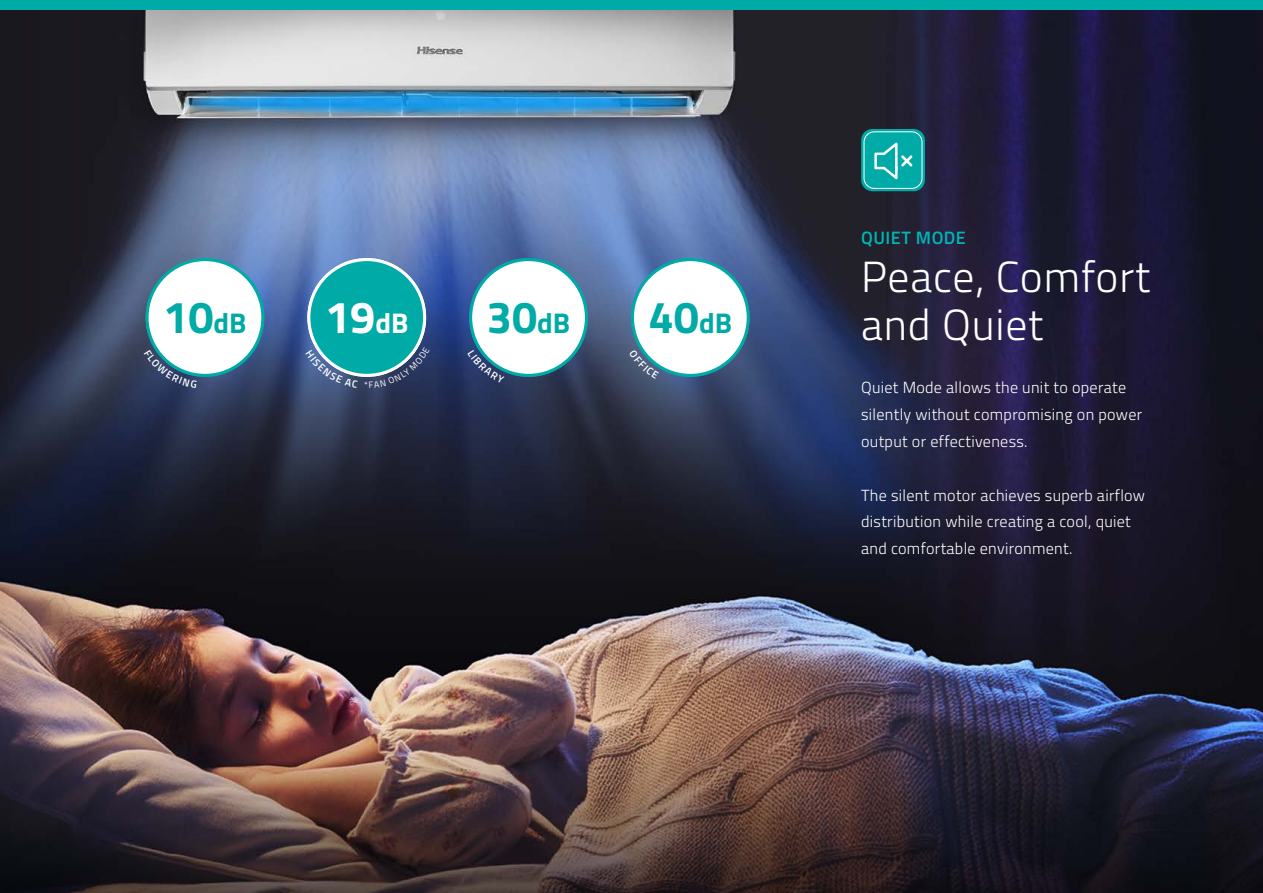
<style>
.page{position:relative;width:1263px;height:893px;background:#fff}
.page>*{position:absolute;margin:0;border:0;box-sizing:border-box;transform-origin:0 0}
.t1{font:700 45px "Titillium";color:#00aaa6}
.t2{font:700 45px "Titillium";color:#fff}
.t3{font:300 43.65px/48px "Titillium Web";letter-spacing:.02em;color:#fff}
.t4{font:600 18px "Titillium Web";letter-spacing:.025em;color:#00b6b5}
.t5{font:300 16.05px/26.8px "Titillium Web";letter-spacing:.02em;color:#fff}
.s1{font-size:28.5px}
</style>
<div class="page">
<img style="left:0;top:10px;width:1263px;height:883px">
<svg style="left:861px;top:129px;width:64px;height:62px"></svg>
<svg style="left:863px;top:131px;width:59px;height:58px;background:#25b5b2"></svg>
<div style="left:147px;top:260px;width:116px;height:115px;background:#fff;border-radius:50%"></div>
<div style="left:146px;top:258px;width:118px;height:119px;border:3px solid #00aaa6;border-radius:50%"></div>
<div style="left:309px;top:260px;width:116px;height:115px;background:#00aaa6;border-radius:50%"></div>
<div style="left:307px;top:258px;width:119px;height:119px;border:3px solid #fff;border-radius:50%"></div>
<div style="left:471px;top:260px;width:115px;height:115px;background:#fff;border-radius:50%"></div>
<div style="left:469px;top:258px;width:119px;height:119px;border:3px solid #00aaa6;border-radius:50%"></div>
<div style="left:632px;top:260px;width:116px;height:115px;background:#fff;border-radius:50%"></div>
<div style="left:631px;top:258px;width:119px;height:119px;border:3px solid #00aaa6;border-radius:50%"></div>
<div style="left:0;top:0;width:1263px;height:10px;background:#00aaa6"></div>
<svg style="left:144px;top:350px;width:53px;height:38px"></svg>
<svg style="left:306px;top:350px;width:52px;height:38px"></svg>
<svg style="left:365px;top:347px;width:65px;height:41px"></svg>
<svg style="left:467px;top:350px;width:38px;height:33px"></svg>
<svg style="left:629px;top:349px;width:30px;height:30px"></svg>
<h1 class="t1" style="left:163px;top:283px;width:85px">10<span class="s1">dB</span></h1>
<h1 class="t2" style="left:325px;top:283px;width:85px">19<span class="s1">dB</span></h1>
<h1 class="t1" style="left:487px;top:283px;width:85px">30<span class="s1">dB</span></h1>
<h1 class="t1" style="left:649px;top:283px;width:85px">40<span class="s1">dB</span></h1>
<p class="t4" style="left:861px;top:224px;width:106px">QUIET MODE</p>
<h2 class="t3" style="left:861px;top:250px;width:291px">Peace, Comfort and Quiet</h2>
<p class="t5" style="left:861px;top:373px;width:283px">Quiet Mode allows the unit to operate silently without compromising on power output or effectiveness.</p>
<p class="t5" style="left:861px;top:481px;width:285px">The silent motor achieves superb airflow distribution while creating a cool, quiet and comfortable environment.</p>
</div>
